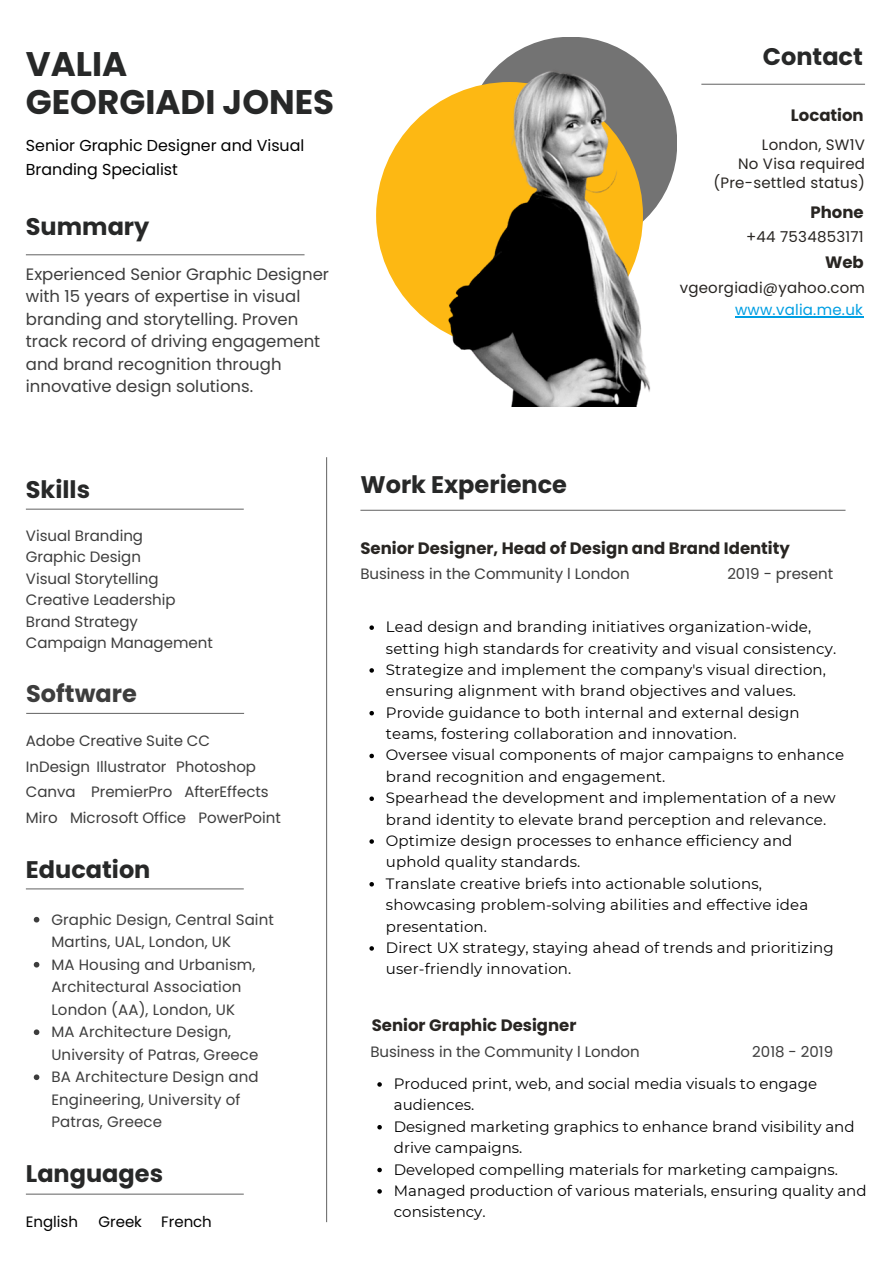
<style>
.page{position:relative;width:893px;height:1264px;background:#fff}
.page>*{position:absolute;margin:0;border:0;box-sizing:border-box;transform-origin:0 0}
.t1{font:700 34.05px/38.2px "Poppins";color:#272828}
.t2{font:700 24px "Poppins";color:#272828}
.t3{font:700 24px "Poppins";color:#3d3d3d}
.t4{font:16.5px/22.5px "Poppins";color:#3d3d3d}
.t5{font:700 16.5px "Poppins";color:#282522}
.t6{font:15.9px/24.2px "Poppins";color:#000}
.t7{font:15px/21.3px "Montserrat";letter-spacing:.01em;color:#000}
.t8{font:15px/22.5px "Poppins";color:#3d3d3d}
.t9{font:15px "Poppins";letter-spacing:.015em;color:#282522}
.t10{font:15px "Poppins";color:#000}
.t11{font:15px "Poppins";letter-spacing:.015em;color:#009fe3}
</style>
<div class="page">
<hr style="left:26px;top:254px;width:278px;height:1px;background:#737373">
<hr style="left:360px;top:509px;width:485px;height:2px;background:#737373">
<div style="left:464px;top:37px;width:213px;height:212px;background:#737373;border-radius:50%"></div>
<div style="left:376px;top:82px;width:267px;height:267px;background:#fdb813;border-radius:50%"></div>
<img style="left:441px;top:50px;width:215px;height:356px">
<svg style="left:369px;top:625px;width:5px;height:5px"></svg>
<svg style="left:369px;top:668px;width:5px;height:4px"></svg>
<svg style="left:369px;top:711px;width:5px;height:4px"></svg>
<svg style="left:369px;top:753px;width:5px;height:5px"></svg>
<svg style="left:369px;top:796px;width:5px;height:5px"></svg>
<svg style="left:369px;top:839px;width:5px;height:4px"></svg>
<svg style="left:369px;top:882px;width:5px;height:4px"></svg>
<svg style="left:369px;top:946px;width:5px;height:4px"></svg>
<svg style="left:377px;top:1082px;width:5px;height:4px"></svg>
<svg style="left:377px;top:1125px;width:5px;height:4px"></svg>
<svg style="left:377px;top:1167px;width:5px;height:5px"></svg>
<svg style="left:377px;top:1189px;width:5px;height:4px"></svg>
<hr style="left:701px;top:84px;width:164px;height:1px;background:#737373">
<hr style="left:735px;top:316px;width:128px;height:1px;background:#009fe3">
<hr style="left:326px;top:457px;width:1px;height:765px;background:#737373">
<hr style="left:26px;top:713px;width:218px;height:1px;background:#737373">
<hr style="left:26px;top:508px;width:218px;height:1px;background:#737373">
<hr style="left:26px;top:888px;width:218px;height:1px;background:#737373">
<svg style="left:34px;top:916px;width:5px;height:6px"></svg>
<svg style="left:34px;top:961px;width:5px;height:6px"></svg>
<svg style="left:34px;top:1029px;width:5px;height:6px"></svg>
<svg style="left:34px;top:1074px;width:5px;height:6px"></svg>
<hr style="left:26px;top:1193px;width:218px;height:1px;background:#737373">
<p class="t1" style="left:26px;top:45px;width:310px">VALIA<br>GEORGIADI JONES</p>
<p class="t6" style="left:26px;top:133px;width:280px">Senior Graphic Designer and Visual<br>Branding Specialist</p>
<p class="t2" style="left:26px;top:210px;width:125px">Summary</p>
<h2 class="t4" style="left:26px;top:262px;width:305px">Experienced Senior Graphic Designer with 15 years of expertise in visual branding and storytelling. Proven track record of driving engagement and brand recognition through innovative design solutions.</h2>
<p class="t2" style="left:762px;top:39px;width:102px">Contact</p>
<p class="t5" style="left:790px;top:104px;width:74px">Location</p>
<h1 class="t9" style="left:762px;top:134px;width:104px">London, SW1V</h1>
<p class="t9" style="left:738px;top:153px;width:128px">No Visa required</p>
<h2 class="t9" style="left:713px;top:172px;width:153px">(Pre-settled status)</h2>
<p class="t5" style="left:810px;top:200px;width:55px">Phone</p>
<p class="t9" style="left:746px;top:226px;width:119px">+44 7534853171</p>
<p class="t5" style="left:825px;top:251px;width:40px">Web</p>
<p class="t9" style="left:679px;top:277px;width:187px">vgeorgiadi@yahoo.com</p>
<h2 class="t11" style="left:735px;top:299px;width:129px">www.valia.me.uk</h2>
<p class="t2" style="left:26px;top:473px;width:66px">Skills</p>
<p class="t8" style="left:26px;top:524px;width:119px">Visual Branding</p>
<p class="t8" style="left:26px;top:546px;width:117px">Graphic Design</p>
<p class="t8" style="left:26px;top:567px;width:134px">Visual Storytelling</p>
<p class="t8" style="left:26px;top:588px;width:151px">Creative Leadership</p>
<p class="t8" style="left:26px;top:610px;width:113px">Brand Strategy</p>
<p class="t8" style="left:26px;top:631px;width:188px">Campaign Management</p>
<p class="t3" style="left:26px;top:676px;width:112px">Software</p>
<p class="t8" style="left:26px;top:729px;width:186px">Adobe Creative Suite CC</p>
<h2 class="t8" style="left:26px;top:756px;width:142px">InDesign Illustrator</h2>
<p class="t8" style="left:176px;top:756px;width:81px">Photoshop</p>
<p class="t8" style="left:26px;top:781px;width:51px">Canva</p>
<p class="t8" style="left:91px;top:781px;width:83px">PremierPro</p>
<p class="t8" style="left:184px;top:781px;width:86px">AfterEffects</p>
<p class="t8" style="left:26px;top:807px;width:33px">Miro</p>
<p class="t8" style="left:70px;top:807px;width:117px">Microsoft Office</p>
<h2 class="t8" style="left:199px;top:807px;width:84px">PowerPoint</h2>
<p class="t2" style="left:26px;top:852px;width:126px">Education</p>
<p class="t8" style="left:51px;top:908px;width:224px">Graphic Design, Central Saint<br>Martins, UAL, London, UK</p>
<h3 class="t8" style="left:51px;top:953px;width:205px">MA Housing and Urbanism,<br>Architectural Association<br>London (AA), London, UK</h3>
<p class="t8" style="left:51px;top:1020px;width:208px">MA Architecture Design,<br>University of Patras, Greece</p>
<p class="t8" style="left:51px;top:1065px;width:209px">BA Architecture Design and<br>Engineering, University of<br>Patras, Greece</p>
<p class="t2" style="left:26px;top:1157px;width:139px">Languages</p>
<p class="t10" style="left:26px;top:1210px;width:54px">English</p>
<p class="t10" style="left:98px;top:1210px;width:45px">Greek</p>
<p class="t10" style="left:161px;top:1210px;width:52px">French</p>
<h3 class="t2" style="left:360px;top:468px;width:208px">Work Experience</h3>
<p class="t5" style="left:360px;top:537px;width:431px">Senior Designer, Head of Design and Brand Identity</p>
<p class="t8" style="left:360px;top:562px;width:271px">Business in the Community l London</p>
<p class="t8" style="left:727px;top:562px;width:107px">2019 - present</p>
<h3 class="t7" style="left:386px;top:616px;width:452px">Lead design and branding initiatives organization-wide, setting high standards for creativity and visual consistency.</h3>
<p class="t7" style="left:386px;top:659px;width:441px">Strategize and implement the company's visual direction, ensuring alignment with brand objectives and values.</p>
<h3 class="t7" style="left:386px;top:701px;width:415px">Provide guidance to both internal and external design teams, fostering collaboration and innovation.</h3>
<p class="t7" style="left:386px;top:744px;width:459px">Oversee visual components of major campaigns to enhance brand recognition and engagement.</p>
<p class="t7" style="left:386px;top:787px;width:451px">Spearhead the development and implementation of a new brand identity to elevate brand perception and relevance.</p>
<h2 class="t7" style="left:386px;top:830px;width:408px">Optimize design processes to enhance efficiency and uphold quality standards.</h2>
<p class="t7" style="left:386px;top:872px;width:424px">Translate creative briefs into actionable solutions, showcasing problem-solving abilities and effective idea presentation.</p>
<p class="t7" style="left:386px;top:936px;width:449px">Direct UX strategy, staying ahead of trends and prioritizing user-friendly innovation.</p>
<p class="t5" style="left:372px;top:1013px;width:206px">Senior Graphic Designer</p>
<p class="t8" style="left:370px;top:1040px;width:271px">Business in the Community l London</p>
<p class="t7" style="left:394px;top:1072px;width:424px">Produced print, web, and social media visuals to engage audiences.</p>
<h2 class="t7" style="left:394px;top:1115px;width:462px">Designed marketing graphics to enhance brand visibility and drive campaigns.</h2>
<p class="t7" style="left:394px;top:1158px;width:445px">Developed compelling materials for marketing campaigns.</p>
<p class="t7" style="left:394px;top:1179px;width:474px">Managed production of various materials, ensuring quality and consistency.</p>
<p class="t8" style="left:752px;top:1040px;width:82px">2018 - 2019</p>
</div>
